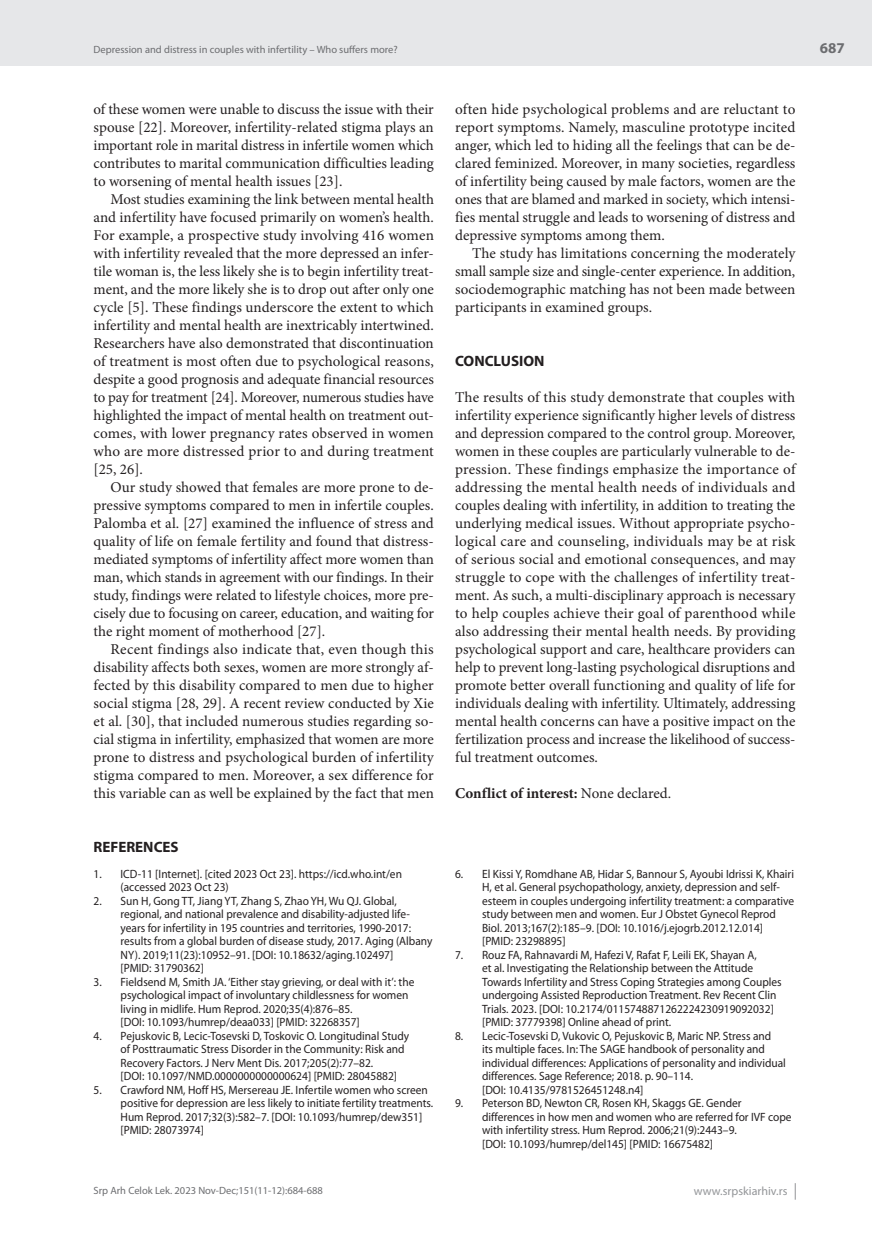
<style>
.page{position:relative;width:872px;height:1234px;background:#fff}
.page>*{position:absolute;margin:0;border:0;box-sizing:border-box;transform-origin:0 0}
.t1{font:15px/18px "Minion Pro";color:#231f20;text-align:justify}
.t2{font:700 15px "Minion Pro";color:#231f20}
.t3{font:700 15px "Myriad Pro";color:#231f20}
.t4{font:700 15px "Myriad Pro";color:#6c6d70}
.t5{font:12px/13.5px "Myriad Pro";color:#231f20;scale:.95 1}
.t6{font:12px "Myriad Pro";color:#939598}
.t7{font:10.5px "Myriad Pro";color:#6c6d70}
.s1{font-weight:400}
</style>
<div class="page">
<div style="left:0;top:0;width:872px;height:66px;background:#e6e7e9"></div>
<svg style="left:795px;top:1183px;width:1px;height:16px"></svg>
<p class="t7" style="left:94px;top:43px;width:306px">Depression and distress in couples with infertility – Who suffers more?</p>
<p class="t1" style="left:94px;top:100px;width:342px">of these women were unable to discuss the issue with their spouse [22]. Moreover, infertility-related stigma plays an important role in marital distress in infertile women which contributes to marital communication difficulties leading to worsening of mental health issues [23].</p>
<p class="t1" style="left:94px;top:190px;width:342px;text-indent:17px">Most studies examining the link between mental health and infertility have focused primarily on women’s health.<br>For example, a prospective study involving 416 women with infertility revealed that the more depressed an infer&shy;tile woman is, the less likely she is to begin infertility treat&shy;ment, and the more likely she is to drop out after only one cycle [5]. These findings underscore the extent to which infertility and mental health are inextricably intertwined.<br>Researchers have also demonstrated that discontinuation of treatment is most often due to psychological reasons, despite a good prognosis and adequate financial resources to pay for treatment [24]. Moreover, numerous studies have highlighted the impact of mental health on treatment out&shy;comes, with lower pregnancy rates observed in women who are more distressed prior to and during treatment [25, 26].</p>
<p class="t1" style="left:94px;top:478px;width:342px;text-indent:17px">Our study showed that females are more prone to de&shy;pressive symptoms compared to men in infertile couples.<br>Palomba et al. [27] examined the influence of stress and quality of life on female fertility and found that distress&shy;mediated symptoms of infertility affect more women than man, which stands in agreement with our findings. In their study, findings were related to lifestyle choices, more pre&shy;cisely due to focusing on career, education, and waiting for the right moment of motherhood [27].</p>
<p class="t1" style="left:94px;top:640px;width:342px;text-indent:17px">Recent findings also indicate that, even though this disability affects both sexes, women are more strongly af&shy;fected by this disability compared to men due to higher social stigma [28, 29]. A recent review conducted by Xie et al. [30], that included numerous studies regarding so&shy;cial stigma in infertility, emphasized that women are more prone to distress and psychological burden of infertility stigma compared to men. Moreover, a sex difference for this variable can as well be explained by the fact that men</p>
<p class="t3" style="left:94px;top:837px;width:87px">REFERENCES</p>
<p class="t5" style="left:121px;top:866px;width:298px;text-indent:-27px">1. ICD-11 [Internet]. [cited 2023 Oct 23]. https://icd.who.int/en (accessed 2023 Oct 23)</p>
<p class="t5" style="left:121px;top:893px;width:330px;text-indent:-27px">2. Sun H, Gong TT, Jiang YT, Zhang S, Zhao YH, Wu QJ. Global, regional, and national prevalence and disability-adjusted life&shy;years for infertility in 195 countries and territories, 1990-2017: results from a global burden of disease study, 2017. Aging (Albany NY). 2019;11(23):10952–91. [DOI: 10.18632/aging.102497]<br>[PMID: 31790362]</p>
<p class="t5" style="left:121px;top:974px;width:311px;text-indent:-27px">3. Fieldsend M, Smith JA. ‘Either stay grieving, or deal with it’: the psychological impact of involuntary childlessness for women living in midlife. Hum Reprod. 2020;35(4):876–85.<br>[DOI: 10.1093/humrep/deaa033] [PMID: 32268357]</p>
<p class="t5" style="left:121px;top:1028px;width:305px;text-indent:-27px">4. Pejuskovic B, Lecic-Tosevski D, Toskovic O. Longitudinal Study of Posttraumatic Stress Disorder in the Community: Risk and Recovery Factors. J Nerv Ment Dis. 2017;205(2):77–82.<br>[DOI: 10.1097/NMD.0000000000000624] [PMID: 28045882]</p>
<p class="t5" style="left:121px;top:1082px;width:330px;text-indent:-27px">5. Crawford NM, Hoff HS, Mersereau JE. Infertile women who screen positive for depression are less likely to initiate fertility treatments.<br>Hum Reprod. 2017;32(3):582–7. [DOI: 10.1093/humrep/dew351] [PMID: 28073974]</p>
<p class="t1" style="left:455px;top:100px;width:342px">often hide psychological problems and are reluctant to report symptoms. Namely, masculine prototype incited anger, which led to hiding all the feelings that can be de&shy;clared feminized. Moreover, in many societies, regardless of infertility being caused by male factors, women are the ones that are blamed and marked in society, which intensi&shy;fies mental struggle and leads to worsening of distress and depressive symptoms among them.</p>
<p class="t1" style="left:455px;top:244px;width:342px;text-indent:17px">The study has limitations concerning the moderately small sample size and single-center experience. In addition, sociodemographic matching has not been made between participants in examined groups.</p>
<p class="t3" style="left:455px;top:351px;width:91px">CONCLUSION</p>
<p class="t1" style="left:455px;top:388px;width:342px">The results of this study demonstrate that couples with infertility experience significantly higher levels of distress and depression compared to the control group. Moreover, women in these couples are particularly vulnerable to de&shy;pression. These findings emphasize the importance of addressing the mental health needs of individuals and couples dealing with infertility, in addition to treating the underlying medical issues. Without appropriate psycho&shy;logical care and counseling, individuals may be at risk of serious social and emotional consequences, and may struggle to cope with the challenges of infertility treat&shy;ment. As such, a multi-disciplinary approach is necessary to help couples achieve their goal of parenthood while also addressing their mental health needs. By providing psychological support and care, healthcare providers can help to prevent long-lasting psychological disruptions and promote better overall functioning and quality of life for individuals dealing with infertility. Ultimately, addressing mental health concerns can have a positive impact on the fertilization process and increase the likelihood of success&shy;ful treatment outcomes.</p>
<p class="t2" style="left:455px;top:782px;width:217px">Conflict of interest: <span class="s1">None declared.</span></p>
<p class="t5" style="left:482px;top:866px;width:330px;text-indent:-27px">6. El Kissi Y, Romdhane AB, Hidar S, Bannour S, Ayoubi Idrissi K, Khairi H, et al. General psychopathology, anxiety, depression and self&shy;esteem in couples undergoing infertility treatment: a comparative study between men and women. Eur J Obstet Gynecol Reprod Biol. 2013;167(2):185–9. [DOI: 10.1016/j.ejogrb.2012.12.014] [PMID: 23298895]</p>
<p class="t5" style="left:482px;top:947px;width:317px;text-indent:-27px">7. Rouz FA, Rahnavardi M, Hafezi V, Rafat F, Leili EK, Shayan A,<br>et al. Investigating the Relationship between the Attitude Towards Infertility and Stress Coping Strategies among Couples undergoing Assisted Reproduction Treatment. Rev Recent Clin Trials. 2023. [DOI: 10.2174/0115748871262224230919092032] [PMID: 37779398] Online ahead of print.</p>
<p class="t5" style="left:482px;top:1028px;width:321px;text-indent:-27px">8. Lecic-Tosevski D, Vukovic O, Pejuskovic B, Maric NP. Stress and<br>its multiple faces. In: The SAGE handbook of personality and individual differences: Applications of personality and individual differences. Sage Reference; 2018. p. 90–114.<br>[DOI: 10.4135/9781526451248.n4]</p>
<p class="t5" style="left:482px;top:1095px;width:327px;text-indent:-27px">9. Peterson BD, Newton CR, Rosen KH, Skaggs GE. Gender differences in how men and women who are referred for IVF cope with infertility stress. Hum Reprod. 2006;21(9):2443–9.<br>[DOI: 10.1093/humrep/del145] [PMID: 16675482]</p>
<p class="t7" style="left:94px;top:1184px;width:231px">Srp Arh Celok Lek. 2023 Nov-Dec;151(11-12):684-688</p>
<p class="t6" style="left:694px;top:1183px;width:95px">www.srpskiarhiv.rs</p>
<p class="t4" style="left:820px;top:38px;width:26px">687</p>
</div>
